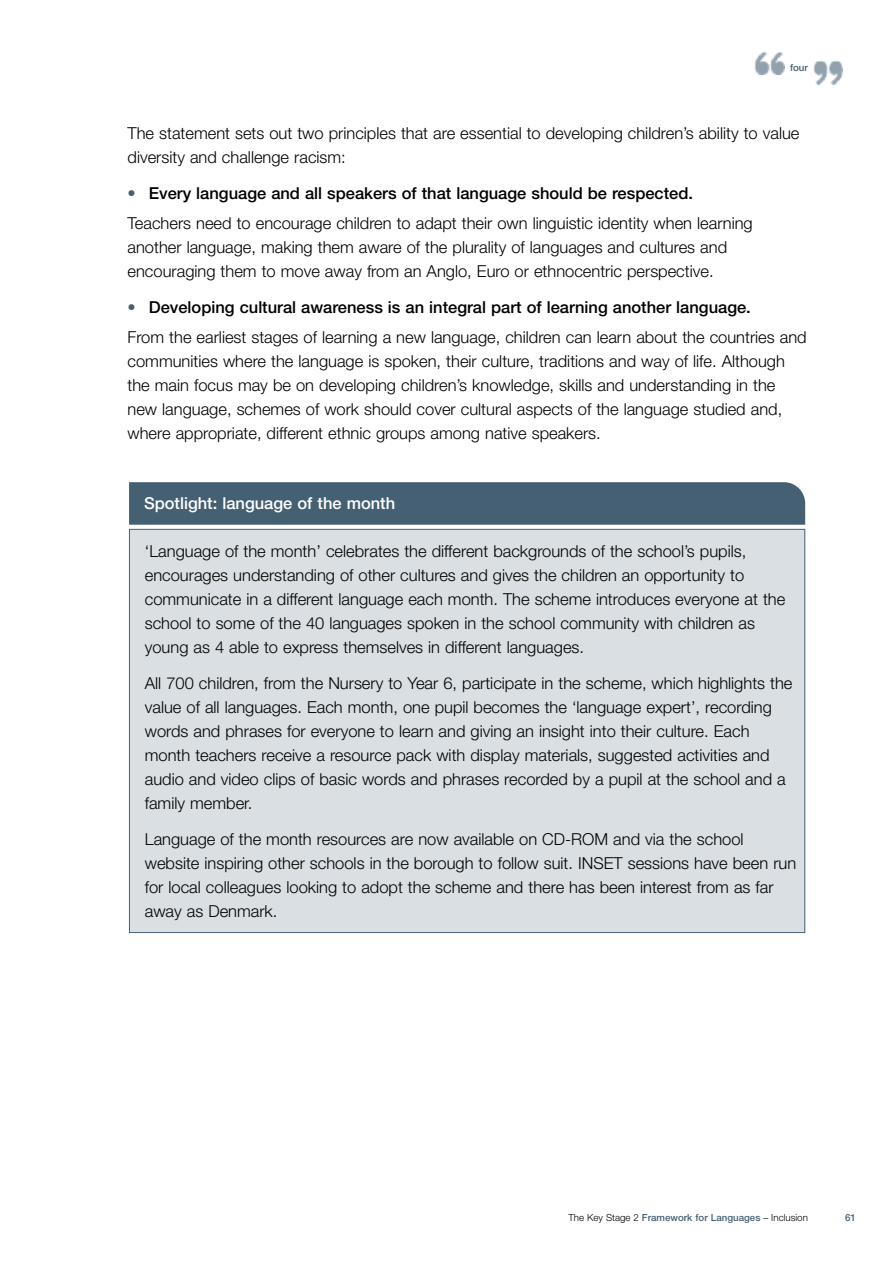
<style>
.page{position:relative;width:893px;height:1263px;background:#fff}
.page>*{position:absolute;margin:0;border:0;box-sizing:border-box;transform-origin:0 0}
.t1{font:300 16.5px/24px "Helvetica Neue";color:#000}
.t2{font:500 16.5px "Helvetica Neue";color:#fff}
.t3{font:300 9.75px "Helvetica Neue";color:#000}
.t4{font:500 9.75px "Helvetica Neue";color:#456072}
.s1{font-weight:500;color:#456072}
.s2{font-weight:500}
</style>
<div class="page">
<img style="left:755px;top:52px;width:30px;height:23px">
<img style="left:813px;top:61px;width:30px;height:23px">
<div style="left:130px;top:530px;width:674px;height:402px;background:#dadfe3"></div>
<div style="left:129px;top:482px;width:676px;height:43px;background:#456072"></div>
<p class="t4" style="left:790px;top:64px;width:19px">four</p>
<p class="t1" style="left:128px;top:123px;width:673px">The statement sets out two principles that are essential to developing children’s ability to value diversity and challenge racism:</p>
<p class="t1" style="left:128px;top:180px;width:627px;line-height:30px"><span class="s1">•</span> <span class="s2">Every language and all speakers of that language should be respected.<br></span>Teachers need to encourage children to adapt their own linguistic identity when learning</p>
<p class="t1" style="left:128px;top:237px;width:601px">another language, making them aware of the plurality of languages and cultures and encouraging them to move away from an Anglo, Euro or ethnocentric perspective.</p>
<p class="t1" style="left:128px;top:294px;width:681px;line-height:30px"><span class="s1">•</span> <span class="s2">Developing cultural awareness is an integral part of learning another language.<br></span>From the earliest stages of learning a new language, children can learn about the countries and</p>
<p class="t1" style="left:128px;top:351px;width:659px">communities where the language is spoken, their culture, traditions and way of life. Although the main focus may be on developing children’s knowledge, skills and understanding in the new language, schemes of work should cover cultural aspects of the language studied and, where appropriate, different ethnic groups among native speakers.</p>
<p class="t2" style="left:144px;top:497px;width:253px">Spotlight: language of the month</p>
<p class="t1" style="left:145px;top:540px;width:642px">‘Language of the month’ celebrates the different backgrounds of the school’s pupils, encourages understanding of other cultures and gives the children an opportunity to communicate in a different language each month. The scheme introduces everyone at the school to some of the 40 languages spoken in the school community with children as young as 4 able to express themselves in different languages.</p>
<p class="t1" style="left:145px;top:672px;width:649px">All 700 children, from the Nursery to Year 6, participate in the scheme, which highlights the value of all languages. Each month, one pupil becomes the ‘language expert’, recording words and phrases for everyone to learn and giving an insight into their culture. Each month teachers receive a resource pack with display materials, suggested activities and audio and video clips of basic words and phrases recorded by a pupil at the school and a family member.</p>
<p class="t1" style="left:145px;top:828px;width:653px">Language of the month resources are now available on CD-ROM and via the school website inspiring other schools in the borough to follow suit. INSET sessions have been run for local colleagues looking to adopt the scheme and there has been interest from as far away as Denmark.</p>
<p class="t3" style="left:568px;top:1214px;width:241px">The Key Stage 2 <span class="s1">Framework for Languages</span> – Inclusion</p>
<p class="t4" style="left:845px;top:1214px;width:12px">61</p>
</div>
